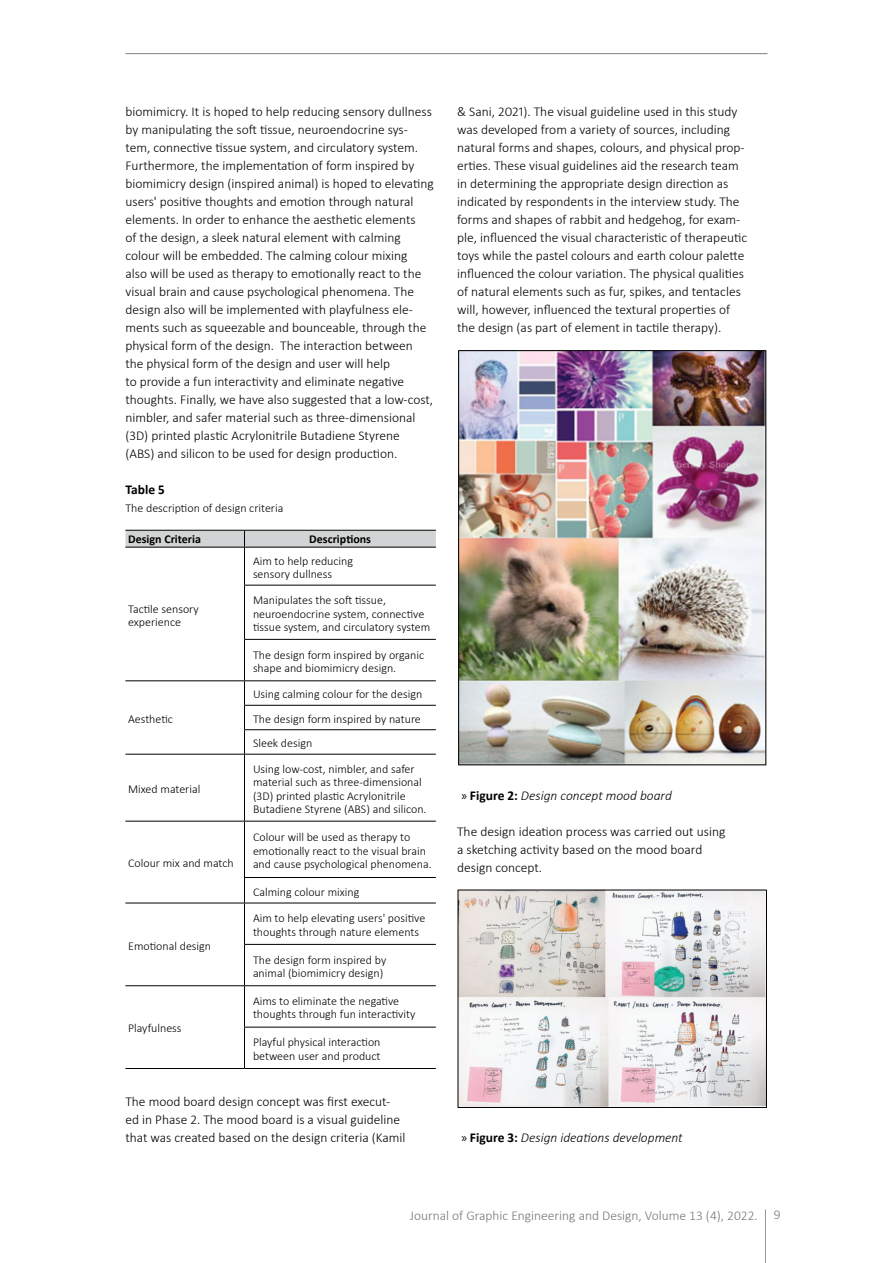
<style>
.page{position:relative;width:893px;height:1263px;background:#fff}
.page>*{position:absolute;margin:0;border:0;box-sizing:border-box;transform-origin:0 0}
.t1{font:300 13.5px/18px "Calibri";color:#000}
.t2{font:italic 300 13.5px "Calibri";color:#000}
.t3{font:300 13.5px "Calibri";color:#77787b}
.t4{font:700 13.5px "Calibri";color:#000}
.t5{font:300 12px/13.5px "Calibri";color:#000}
.t6{font:700 12px "Calibri";color:#000}
.s1{font-family:"Myriad Pro";font-weight:400;font-style:normal}
.s2{font-weight:700;font-style:normal}
</style>
<div class="page">
<hr style="left:765px;top:1209px;width:1px;height:54px;background:#939598">
<hr style="left:125px;top:53px;width:642px;height:1px;background:#808285">
<hr style="left:244px;top:585px;width:192px;height:1px;background:#000">
<hr style="left:244px;top:639px;width:192px;height:1px;background:#000">
<hr style="left:125px;top:680px;width:119px;height:1px;background:#000">
<hr style="left:244px;top:680px;width:192px;height:1px;background:#000">
<hr style="left:244px;top:705px;width:192px;height:1px;background:#000">
<hr style="left:244px;top:729px;width:192px;height:1px;background:#000">
<hr style="left:125px;top:754px;width:119px;height:1px;background:#000">
<hr style="left:244px;top:754px;width:192px;height:1px;background:#000">
<hr style="left:125px;top:821px;width:119px;height:1px;background:#000">
<hr style="left:244px;top:821px;width:192px;height:1px;background:#000">
<hr style="left:244px;top:877px;width:192px;height:1px;background:#000">
<hr style="left:125px;top:903px;width:119px;height:1px;background:#000">
<hr style="left:244px;top:903px;width:192px;height:1px;background:#000">
<hr style="left:244px;top:944px;width:192px;height:1px;background:#000">
<hr style="left:125px;top:985px;width:119px;height:1px;background:#000">
<hr style="left:244px;top:985px;width:192px;height:1px;background:#000">
<hr style="left:244px;top:1027px;width:192px;height:1px;background:#000">
<hr style="left:125px;top:1068px;width:119px;height:1px;background:#000">
<hr style="left:244px;top:1068px;width:192px;height:1px;background:#000">
<hr style="left:244px;top:547px;width:1px;height:38px;background:#000">
<hr style="left:244px;top:585px;width:1px;height:54px;background:#000">
<hr style="left:244px;top:640px;width:1px;height:40px;background:#000">
<svg style="left:244px;top:681px;width:1px;height:73px"></svg>
<hr style="left:244px;top:754px;width:1px;height:67px;background:#000">
<hr style="left:244px;top:821px;width:1px;height:56px;background:#000">
<svg style="left:244px;top:878px;width:1px;height:25px"></svg>
<hr style="left:244px;top:903px;width:1px;height:41px;background:#000">
<hr style="left:244px;top:945px;width:1px;height:40px;background:#000">
<hr style="left:244px;top:986px;width:1px;height:41px;background:#000">
<hr style="left:244px;top:1027px;width:1px;height:41px;background:#000">
<svg style="left:125px;top:530px;width:311px;height:17px;background:#c3c5c5"></svg>
<hr style="left:125px;top:547px;width:119px;height:1px;background:#000">
<hr style="left:244px;top:547px;width:192px;height:1px;background:#000">
<img style="left:458px;top:350px;width:309px;height:416px">
<img style="left:457px;top:889px;width:310px;height:219px">
<p class="t1" style="left:125px;top:102px;width:310px">biomimicry. It is hoped to help reducing sensory dullness by manipulating the soft tissue, neuroendocrine sys&shy;tem, connective tissue system, and circulatory system.<br>Furthermore, the implementation of form inspired by biomimicry design (inspired animal) is hoped to elevating users' positive thoughts and emotion through natural elements. In order to enhance the aesthetic elements<br>of the design, a sleek natural element with calming colour will be embedded. The calming colour mixing<br>also will be used as therapy to emotionally react to the visual brain and cause psychological phenomena. The design also will be implemented with playfulness ele&shy;ments such as squeezable and bounceable, through the physical form of the design. The interaction between the physical form of the design and user will help<br>to provide a fun interactivity and eliminate negative thoughts. Finally, we have also suggested that a low-cost, nimbler, and safer material such as three-dimensional (3D) printed plastic Acrylonitrile Butadiene Styrene<br>(ABS) and silicon to be used for design production.</p>
<p class="t4" style="left:125px;top:480px;width:41px">Table 5</p>
<p class="t5" style="left:125px;top:501px;width:159px">The description of design criteria</p>
<p class="t6" style="left:128px;top:531px;width:74px">Design Criteria</p>
<p class="t6" style="left:309px;top:531px;width:63px">Descriptions</p>
<p class="t5" style="left:128px;top:602px;width:72px">Tactile sensory experience</p>
<p class="t5" style="left:128px;top:712px;width:46px">Aesthetic</p>
<p class="t5" style="left:128px;top:782px;width:74px">Mixed material</p>
<p class="t5" style="left:128px;top:856px;width:107px">Colour mix and match</p>
<p class="t5" style="left:128px;top:939px;width:84px">Emotional design</p>
<p class="t5" style="left:253px;top:554px;width:102px">Aim to help reducing sensory dullness</p>
<p class="t5" style="left:253px;top:593px;width:179px">Manipulates the soft tissue, neuroendocrine system, connective tissue system, and circulatory system</p>
<p class="t5" style="left:253px;top:648px;width:173px">The design form inspired by organic shape and biomimicry design.</p>
<p class="t5" style="left:253px;top:682px;width:171px;line-height:24.5px;text-align:justify">Using calming colour for the design The design form inspired by nature Sleek design</p>
<p class="t5" style="left:253px;top:762px;width:175px">Using low-cost, nimbler, and safer material such as three-dimensional (3D) printed plastic Acrylonitrile Butadiene Styrene (ABS) and silicon.</p>
<p class="t5" style="left:253px;top:830px;width:180px">Colour will be used as therapy to emotionally react to the visual brain and cause psychological phenomena.</p>
<p class="t5" style="left:253px;top:885px;width:108px">Calming colour mixing</p>
<p class="t5" style="left:253px;top:911px;width:174px">Aim to help elevating users' positive thoughts through nature elements</p>
<p class="t5" style="left:253px;top:953px;width:135px">The design form inspired by animal (biomimicry design)</p>
<p class="t5" style="left:253px;top:994px;width:164px">Aims to eliminate the negative thoughts through fun interactivity</p>
<p class="t5" style="left:253px;top:1035px;width:129px">Playful physical interaction between user and product</p>
<p class="t1" style="left:125px;top:1092px;width:282px">The mood board design concept was first execut&shy;ed in Phase 2. The mood board is a visual guideline that was created based on the design criteria (Kamil</p>
<p class="t5" style="left:128px;top:1021px;width:55px">Playfulness</p>
<p class="t1" style="left:457px;top:102px;width:291px">&amp; Sani, 2021). The visual guideline used in this study was developed from a variety of sources, including natural forms and shapes, colours, and physical prop&shy;erties. These visual guidelines aid the research team in determining the appropriate design direction as indicated by respondents in the interview study. The forms and shapes of rabbit and hedgehog, for exam&shy;ple, influenced the visual characteristic of therapeutic toys while the pastel colours and earth colour palette influenced the colour variation. The physical qualities of natural elements such as fur, spikes, and tentacles will, however, influenced the textural properties of the design (as part of element in tactile therapy).</p>
<p class="t2" style="left:461px;top:787px;width:212px"><span class="s1">»</span> <span class="s2">Figure 2:</span> Design concept mood board</p>
<p class="t1" style="left:457px;top:822px;width:270px">The design ideation process was carried out using a sketching activity based on the mood board design concept.</p>
<p class="t2" style="left:461px;top:1129px;width:223px"><span class="s1">»</span> <span class="s2">Figure 3:</span> Design ideations development</p>
<p class="t3" style="left:410px;top:1207px;width:372px">Journal of Graphic Engineering and Design, Volume 13 (4), 2022. 9</p>
</div>
